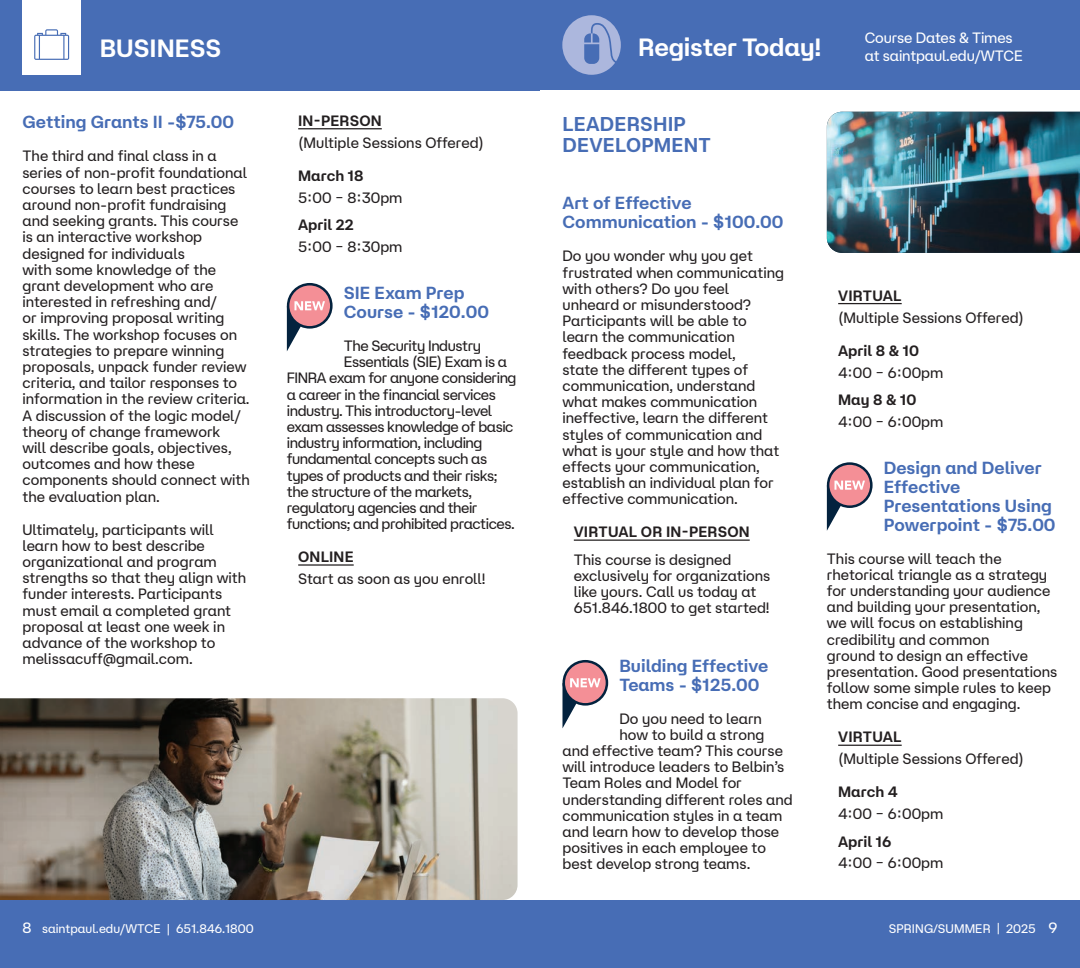
<style>
.page{position:relative;width:1080px;height:968px;background:#fff}
.page>*{position:absolute;margin:0;border:0;box-sizing:border-box;transform-origin:0 0}
.t1{font:600 25px "Saint Paul Sans";letter-spacing:-.01em;color:#fff}
.t2{font:600 20px/21.6px "Saint Paul Sans";letter-spacing:.01em;color:#476db5}
.t3{font:600 17.5px/18.9px "Saint Paul Sans";color:#476db5}
.t4{font:15px/16.1px "Saint Paul Sans";color:#231f20}
.t5{font:600 15px "Saint Paul Sans";letter-spacing:.01em;color:#231f20}
.t6{font:15px "Saint Paul Sans";letter-spacing:-.01em;color:#fff}
.t7{font:15px "Saint Paul Sans";letter-spacing:-.03em;color:#231f20}
.t8{font:12.5px "Saint Paul Sans";color:#fff}
.s1{font-size:15px}
</style>
<div class="page">
<div style="left:0;top:0;width:540px;height:90px;background:#476db5"></div>
<div style="left:22px;top:0;width:59px;height:75px;background:#fff"></div>
<div style="left:540px;top:900px;width:540px;height:68px;background:#476db5"></div>
<svg style="left:34px;top:29px;width:35px;height:31px"></svg>
<div style="left:540px;top:0;width:540px;height:90px;background:#476db5"></div>
<svg style="left:562px;top:15px;width:59px;height:60px"></svg>
<div style="left:0;top:900px;width:540px;height:68px;background:#476db5"></div>
<hr style="left:298px;top:128px;width:84px;height:1px;background:#231f20">
<hr style="left:298px;top:564px;width:56px;height:1px;background:#231f20">
<svg style="left:287px;top:283px;width:46px;height:45px"></svg>
<div style="left:289px;top:285px;width:41px;height:41px;background:#f48f96;border-radius:50%"></div>
<svg style="left:287px;top:301px;width:38px;height:50px"></svg>
<hr style="left:574px;top:539px;width:176px;height:1px;background:#231f20">
<svg style="left:563px;top:660px;width:45px;height:45px"></svg>
<div style="left:565px;top:662px;width:41px;height:41px;background:#f48f96;border-radius:50%"></div>
<svg style="left:562px;top:678px;width:39px;height:50px"></svg>
<hr style="left:838px;top:303px;width:64px;height:1px;background:#231f20">
<hr style="left:838px;top:744px;width:64px;height:1px;background:#231f20">
<svg style="left:827px;top:462px;width:46px;height:46px"></svg>
<div style="left:829px;top:465px;width:41px;height:40px;background:#f48f96;border-radius:50%"></div>
<svg style="left:827px;top:480px;width:38px;height:51px"></svg>
<img style="left:827px;top:112px;width:253px;height:141px">
<img style="left:0;top:698px;width:518px;height:202px">
<h1 class="t1" style="left:100px;top:33px;width:123px">BUSINESS</h1>
<h1 class="t1" style="left:638px;top:32px;width:185px">Register Today!</h1>
<p class="t6" style="left:865px;top:28px;width:149px">Course Dates &amp; Times</p>
<p class="t6" style="left:865px;top:46px;width:160px">at saintpaul.edu/WTCE</p>
<p class="t3" style="left:22px;top:113px;width:213px">Getting Grants II -$75.00</p>
<p class="t4" style="left:22px;top:148px;width:229px">The third and final class in a series of non-profit foundational courses to learn best practices around non-profit fundraising and seeking grants. This course is an interactive workshop designed for individuals<br>with some knowledge of the grant development who are interested in refreshing and/<br>or improving proposal writing skills. The workshop focuses on strategies to prepare winning proposals, unpack funder review criteria, and tailor responses to information in the review criteria.<br>A discussion of the logic model/ theory of change framework<br>will describe goals, objectives, outcomes and how these components should connect with the evaluation plan.</p>
<p class="t4" style="left:22px;top:521px;width:225px">Ultimately, participants will learn how to best describe organizational and program strengths so that they align with funder interests. Participants must email a completed grant proposal at least one week in advance of the workshop to melissacuff@gmail.com.</p>
<p class="t5" style="left:298px;top:111px;width:85px">IN-PERSON</p>
<p class="t4" style="left:298px;top:134px;width:187px">(Multiple Sessions Offered)</p>
<p class="t5" style="left:298px;top:166px;width:67px">March 18</p>
<p class="t4" style="left:298px;top:189px;width:106px">5:00 – 8:30pm</p>
<p class="t5" style="left:298px;top:216px;width:57px">April 22</p>
<p class="t4" style="left:298px;top:239px;width:106px">5:00 – 8:30pm</p>
<p class="t3" style="left:344px;top:283px;width:147px">SIE Exam Prep<br>Course - $120.00</p>
<p class="t4" style="left:344px;top:338px;width:139px">The Security Industry</p>
<p class="t7" style="left:344px;top:353px;width:165px">Essentials (SIE) Exam is a</p>
<p class="t4" style="left:287px;top:370px;width:231px">FINRA exam for anyone considering</p>
<p class="t4" style="left:287px;top:386px;width:211px">a career in the financial services</p>
<p class="t4" style="left:287px;top:402px;width:207px">industry. This introductory-level</p>
<p class="t4" style="left:287px;top:418px;width:228px">exam assesses knowledge of basic</p>
<p class="t4" style="left:287px;top:435px;width:197px">industry information, including</p>
<p class="t4" style="left:287px;top:451px;width:202px">fundamental concepts such as</p>
<p class="t4" style="left:287px;top:467px;width:212px">types of products and their risks;</p>
<p class="t4" style="left:287px;top:483px;width:187px">the structure of the markets,</p>
<p class="t4" style="left:287px;top:499px;width:192px">regulatory agencies and their</p>
<p class="t4" style="left:287px;top:516px;width:229px">functions; and prohibited practices.</p>
<p class="t5" style="left:298px;top:547px;width:57px">ONLINE</p>
<p class="t4" style="left:298px;top:570px;width:189px">Start as soon as you enroll!</p>
<h2 class="t2" style="left:563px;top:113px;width:150px">LEADERSHIP<br>DEVELOPMENT</h2>
<p class="t3" style="left:562px;top:194px;width:222px">Art of Effective<br>Communication - $100.00</p>
<p class="t4" style="left:562px;top:248px;width:223px">Do you wonder why you get frustrated when communicating with others? Do you feel unheard or misunderstood?<br>Participants will be able to learn the communication feedback process model,<br>state the different types of communication, understand what makes communication ineffective, learn the different styles of communication and what is your style and how that effects your communication, establish an individual plan for effective communication.</p>
<p class="t5" style="left:574px;top:523px;width:177px">VIRTUAL OR IN-PERSON</p>
<p class="t4" style="left:574px;top:551px;width:198px">This course is designed exclusively for organizations like yours. Call us today at<br>651.846.1800 to get started!</p>
<p class="t3" style="left:619px;top:656px;width:150px">Building Effective<br>Teams - $125.00</p>
<p class="t4" style="left:619px;top:710px;width:144px">Do you need to learn</p>
<p class="t4" style="left:619px;top:726px;width:146px">how to build a strong</p>
<p class="t4" style="left:563px;top:742px;width:222px">and effective team? This course</p>
<p class="t4" style="left:563px;top:759px;width:223px">will introduce leaders to Belbin’s</p>
<p class="t4" style="left:563px;top:775px;width:181px">Team Roles and Model for</p>
<p class="t4" style="left:563px;top:791px;width:232px">understanding different roles and</p>
<p class="t4" style="left:563px;top:807px;width:221px">communication styles in a team</p>
<p class="t4" style="left:563px;top:823px;width:218px">and learn how to develop those</p>
<p class="t4" style="left:563px;top:839px;width:205px">positives in each employee to</p>
<p class="t4" style="left:563px;top:856px;width:189px">best develop strong teams.</p>
<p class="t5" style="left:838px;top:286px;width:65px">VIRTUAL</p>
<p class="t4" style="left:838px;top:309px;width:187px">(Multiple Sessions Offered)</p>
<p class="t5" style="left:838px;top:341px;width:83px">April 8 &amp; 10</p>
<p class="t4" style="left:838px;top:364px;width:107px">4:00 – 6:00pm</p>
<p class="t5" style="left:838px;top:390px;width:80px">May 8 &amp; 10</p>
<p class="t4" style="left:838px;top:413px;width:107px">4:00 – 6:00pm</p>
<p class="t3" style="left:884px;top:458px;width:173px">Design and Deliver<br>Effective<br>Presentations Using<br>Powerpoint - $75.00</p>
<p class="t4" style="left:827px;top:550px;width:232px">This course will teach the rhetorical triangle as a strategy for understanding your audience and building your presentation, we will focus on establishing credibility and common<br>ground to design an effective presentation. Good presentations follow some simple rules to keep them concise and engaging.</p>
<p class="t5" style="left:838px;top:728px;width:65px">VIRTUAL</p>
<p class="t4" style="left:838px;top:751px;width:187px">(Multiple Sessions Offered)</p>
<p class="t5" style="left:838px;top:782px;width:61px">March 4</p>
<p class="t4" style="left:838px;top:805px;width:107px">4:00 – 6:00pm</p>
<p class="t5" style="left:838px;top:832px;width:55px">April 16</p>
<p class="t4" style="left:838px;top:855px;width:107px">4:00 – 6:00pm</p>
<p class="t8" style="left:22px;top:921px;width:233px"><span class="s1">8</span> saintpaul.edu/WTCE | 651.846.1800</p>
<p class="t8" style="left:889px;top:921px;width:170px">SPRING/SUMMER | 2025 <span class="s1">9</span></p>
</div>
